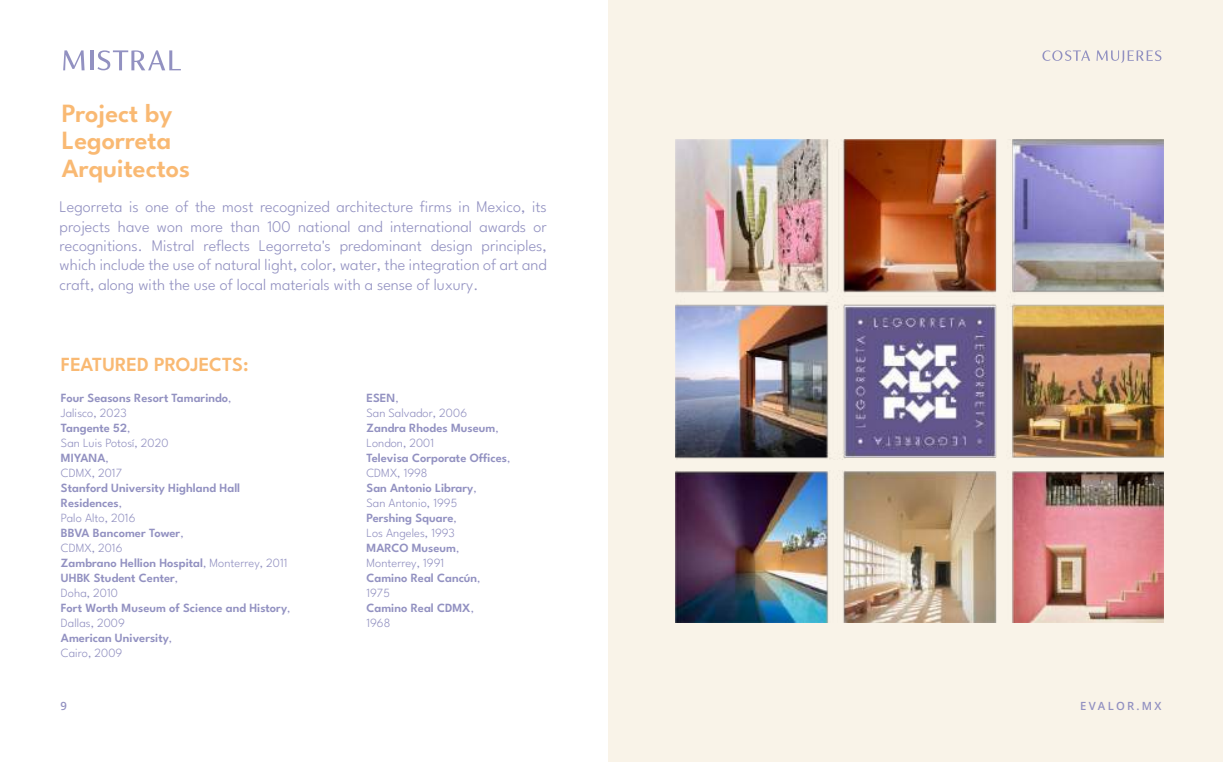
<style>
.page{position:relative;width:1223px;height:762px;background:#fff}
.page>*{position:absolute;margin:0;border:0;box-sizing:border-box;transform-origin:0 0}
.t1{font:600 26.25px/27.5px "League Spartan";color:#f9b973}
.t2{font:600 20px "League Spartan";color:#f9b973}
.t3{font:300 16.25px/19.5px "League Spartan";color:#9291c1;text-align:justify}
.t4{font:600 12.5px/15px "League Spartan";color:#9291c1}
.t5{font:600 11.25px "Open Sans";letter-spacing:.2em;color:#9291c1}
.s1{font-weight:300}
</style>
<div class="page">
<div style="left:608px;top:0;width:614px;height:762px;background:#f9f3e8"></div>
<img style="left:675px;top:140px;width:488px;height:482px">
<svg style="left:1096px;top:50px;width:65px;height:13px"></svg>
<svg style="left:1042px;top:50px;width:48px;height:11px"></svg>
<svg style="left:63px;top:50px;width:22px;height:20px"></svg>
<hr style="left:90px;top:50px;width:3px;height:20px;background:#9291c1">
<svg style="left:97px;top:50px;width:84px;height:20px"></svg>
<h1 class="t1" style="left:62px;top:97px;width:130px">Project by<br>Legorreta<br>Arquitectos</h1>
<p class="t3" style="left:60px;top:195px;width:489px">Legorreta is one of the most recognized architecture firms in Mexico, its projects have won more than 100 national and international awards or recognitions. Mistral reflects Legorreta's predominant design principles, which include the use of natural light, color, water, the integration of art and craft, along with the use of local materials with a sense of luxury.</p>
<h2 class="t2" style="left:61px;top:349px;width:189px">FEATURED PROJECTS:</h2>
<p class="t4" style="left:61px;top:389px;width:172px">Four Seasons Resort Tamarindo<span class="s1">,<br>Jalisco, 2023<br></span>Tangente 52<span class="s1">,<br>San Luis Potosí, 2020<br></span>MIYANA<span class="s1">,<br>CDMX, 2017</span></p>
<p class="t4" style="left:61px;top:479px;width:231px">Stanford University Highland Hall<br>Residences<span class="s1">,<br>Palo Alto, 2016<br></span>BBVA Bancomer Tower<span class="s1">,<br>CDMX, 2016<br></span>Zambrano Hellion Hospital<span class="s1">, Monterrey, 2011<br></span>UHBK Student Center<span class="s1">,<br>Doha, 2010<br></span>Fort Worth Museum of Science and History<span class="s1">,<br>Dallas, 2009<br></span>American University<span class="s1">,<br>Cairo, 2009</span></p>
<p class="t5" style="left:61px;top:698px;width:8px">9</p>
<p class="t4" style="left:366px;top:389px;width:145px">ESEN<span class="s1">,<br>San Salvador, 2006<br></span>Zandra Rhodes Museum<span class="s1">,<br>London, 2001<br></span>Televisa Corporate Offices<span class="s1">,<br>CDMX, 1998<br></span>San Antonio Library<span class="s1">,<br>San Antonio, 1995<br></span>Pershing Square<span class="s1">,<br>Los Angeles, 1993<br></span>MARCO Museum<span class="s1">,<br>Monterrey, 1991<br></span>Camino Real Cancún<span class="s1">,<br>1975<br></span>Camino Real CDMX<span class="s1">,<br>1968</span></p>
<p class="t5" style="left:1080px;top:698px;width:83px">EVALOR.MX</p>
</div>
